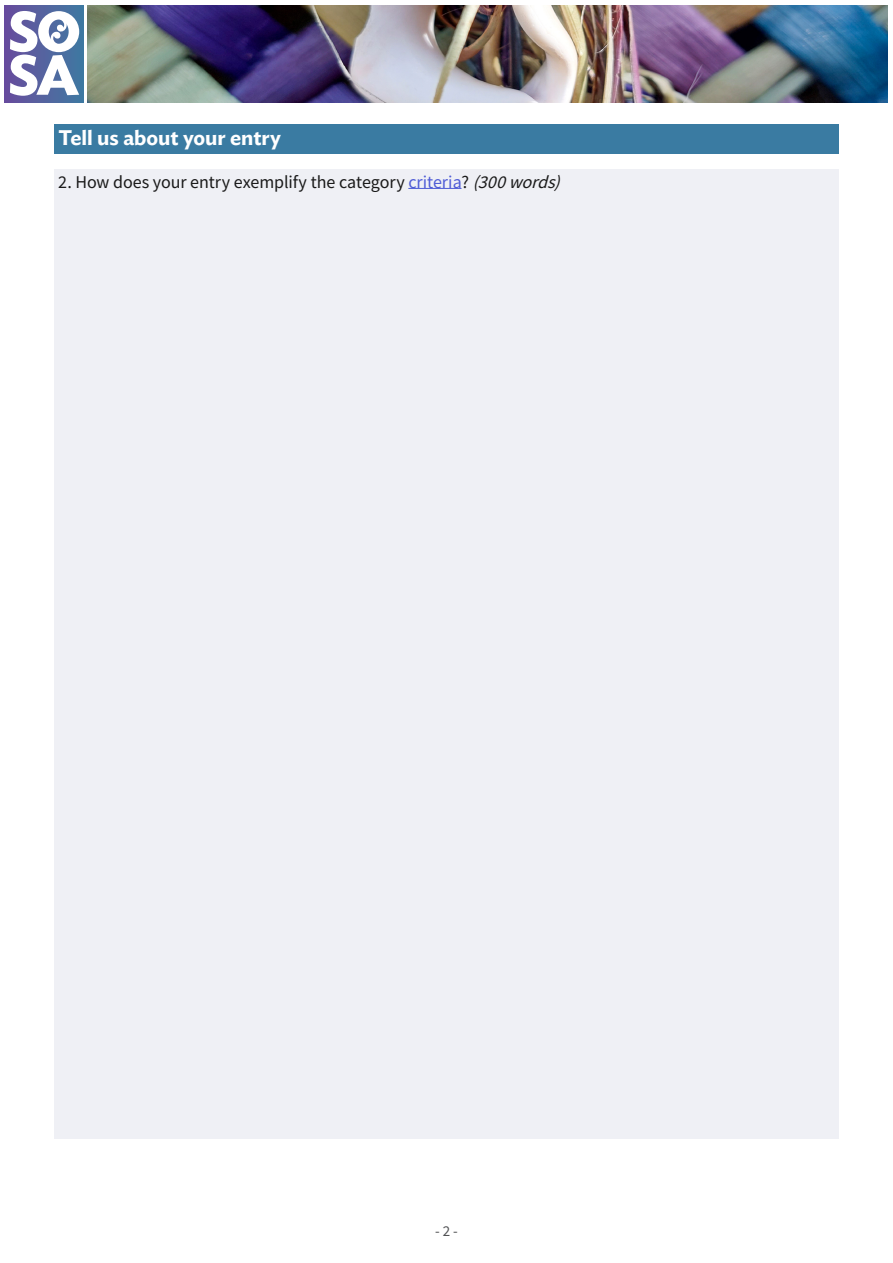
<style>
.page{position:relative;width:893px;height:1263px;background:#fff}
.page>*{position:absolute;margin:0;border:0;box-sizing:border-box;transform-origin:0 0}
.t1{font:600 21px "Ideal Sans";color:#fff}
.Questions_indented{font:18px "Source Sans Pro";letter-spacing:-.005em;color:#1a1a1a}
.t2{font:15px "Source Sans Pro";color:#515254}
.s1{color:#4f5cd6}
.s2{font-style:italic}
</style>
<div class="page">
<div style="left:54px;top:170px;width:785px;height:969px;background:#eff0f5"></div>
<hr style="left:408px;top:188px;width:53px;height:1px;background:#4f5cd6">
<div style="left:54px;top:124px;width:785px;height:30px;background:#3a7ba2"></div>
<img style="left:88px;top:6px;width:799px;height:96px">
<div style="left:4px;top:6px;width:79px;height:96px;background:linear-gradient(to right,#684b9d,#4079a2)"></div>
<svg style="left:10px;top:11px;width:69px;height:85px"></svg>
<p class="t1" style="left:58px;top:122px;width:224px">Tell us about your entry</p>
<p class="Questions_indented" style="left:58px;top:170px;width:509px">2. How does your entry exemplify the category <span class="s1">criteria</span>? <span class="s2">(300words)</span></p>
<p class="t2" style="left:435px;top:1221px;width:24px">- 2 -</p>
</div>
